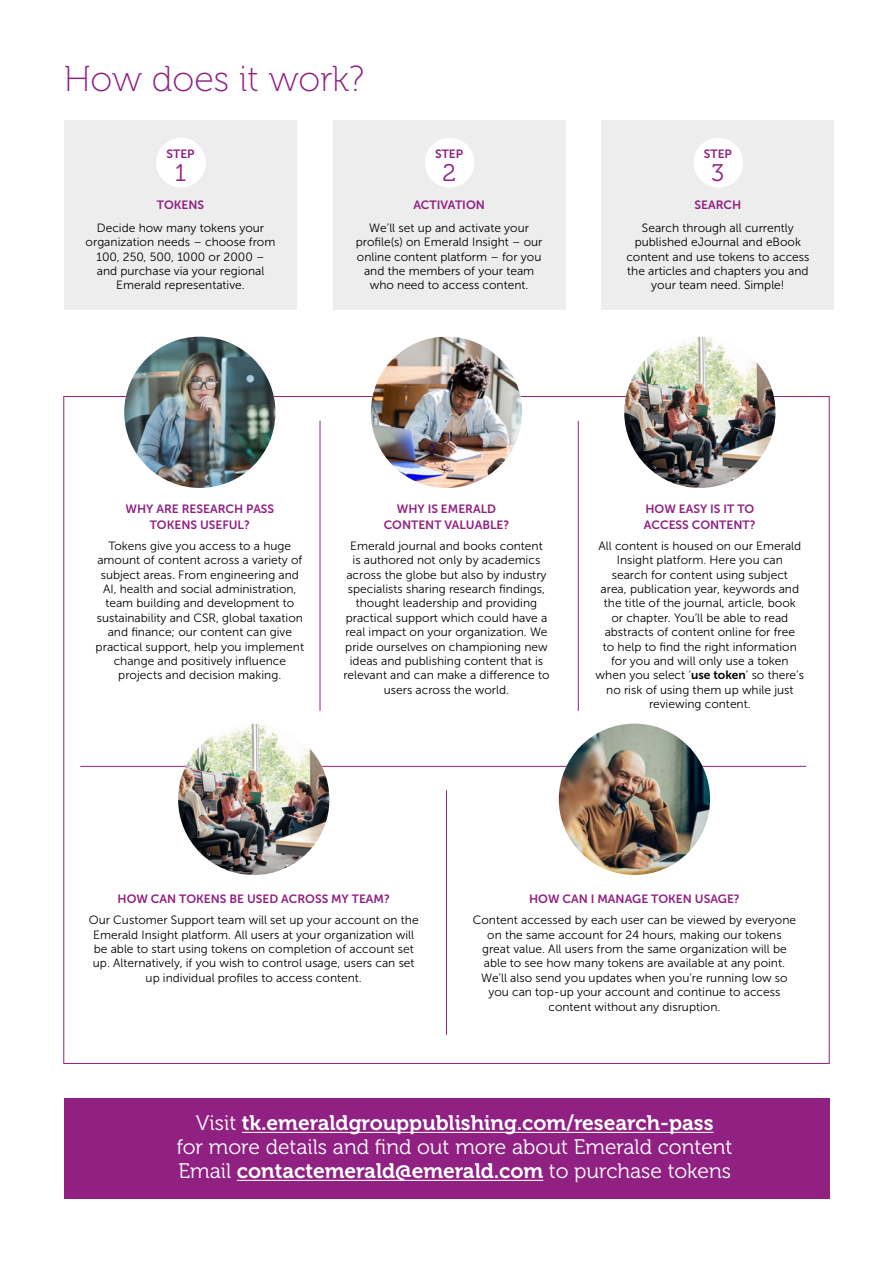
<style>
.page{position:relative;width:893px;height:1263px;background:#fff}
.page>*{position:absolute;margin:0;border:0;box-sizing:border-box;transform-origin:0 0}
.t1{font:36px "Museo 100";color:#902082}
.t2{font:24px "Museo 300";color:#902082}
.t3{font:21px "Museo 700";color:#fff}
.t4{font:21px "Museo 300";color:#fff}
.t5{font:12px/14.4px "Museo Sans 300";color:#000;text-align:center}
.t6{font:12px/16.2px "Museo Sans 700";color:#902082;text-align:center}
.s1{font-family:"Museo Sans 700"}
.s2{font-family:"Museo 300"}
</style>
<div class="page">
<div style="left:63px;top:396px;width:767px;height:668px;background:#fff;border:1px solid #902082"></div>
<div style="left:64px;top:120px;width:233px;height:190px;background:#ededed"></div>
<div style="left:333px;top:120px;width:232px;height:190px;background:#ededed"></div>
<div style="left:602px;top:120px;width:232px;height:190px;background:#ededed"></div>
<div style="left:156px;top:138px;width:50px;height:50px;background:#fff;border-radius:50%"></div>
<div style="left:425px;top:138px;width:49px;height:50px;background:#fff;border-radius:50%"></div>
<div style="left:693px;top:138px;width:50px;height:50px;background:#fff;border-radius:50%"></div>
<img style="left:124px;top:337px;width:151px;height:151px;border-radius:76px">
<img style="left:371px;top:337px;width:151px;height:151px;border-radius:76px">
<img style="left:624px;top:337px;width:151px;height:151px;border-radius:76px">
<hr style="left:320px;top:421px;width:1px;height:290px;background:#902082">
<hr style="left:446px;top:790px;width:1px;height:245px;background:#902082">
<hr style="left:80px;top:766px;width:726px;height:1px;background:#902082">
<hr style="left:578px;top:421px;width:1px;height:290px;background:#902082">
<img style="left:559px;top:724px;width:151px;height:151px">
<div style="left:64px;top:1098px;width:766px;height:101px;background:#902082"></div>
<hr style="left:242px;top:1132px;width:472px;height:1px;background:#fff">
<hr style="left:237px;top:1180px;width:306px;height:1px;background:#fff">
<img style="left:178px;top:724px;width:151px;height:151px;border-radius:76px">
<h1 class="t1" style="left:64px;top:59px;width:302px">How does it work?</h1>
<p class="t6" style="left:166px;top:146px;width:30px">STEP</p>
<h2 class="t2" style="left:175px;top:160px;width:13px">1</h2>
<p class="t6" style="left:157px;top:197px;width:49px">TOKENS</p>
<p class="t6" style="left:435px;top:146px;width:30px">STEP</p>
<h2 class="t2" style="left:442px;top:160px;width:15px">2</h2>
<p class="t6" style="left:413px;top:197px;width:73px">ACTIVATION</p>
<p class="t6" style="left:704px;top:146px;width:30px">STEP</p>
<h2 class="t2" style="left:712px;top:160px;width:14px">3</h2>
<p class="t6" style="left:694px;top:197px;width:48px">SEARCH</p>
<p class="t5" style="left:86px;top:220px;width:191px">Decide how many tokens your organization needs – choose from<br>100, 250, 500, 1000 or 2000 – and purchase via your regional<br>Emerald representative.</p>
<p class="t5" style="left:356px;top:220px;width:188px">We’ll set up and activate your profile(s) on Emerald Insight – our online content platform – for you and the members of your team who need to access content.</p>
<p class="t5" style="left:626px;top:220px;width:185px">Search through all currently published eJournal and eBook content and use tokens to access the articles and chapters you and your team need. Simple!</p>
<p class="t6" style="left:125px;top:501px;width:150px">WHY ARE RESEARCH PASS<br>TOKENS USEFUL?</p>
<p class="t5" style="left:96px;top:539px;width:210px">Tokens give you access to a huge amount of content across a variety of subject areas. From engineering and AI, health and social administration, team building and development to sustainability and CSR, global taxation and finance; our content can give practical support, help you implement change and positively influence projects and decision making.</p>
<p class="t6" style="left:384px;top:501px;width:127px">WHY IS EMERALD<br>CONTENT VALUABLE?</p>
<p class="t5" style="left:343px;top:539px;width:208px">Emerald journal and books content<br>is authored not only by academics across the globe but also by industry specialists sharing research findings, thought leadership and providing practical support which could have a real impact on your organization. We pride ourselves on championing new ideas and publishing content that is relevant and can make a difference to users across the world.</p>
<p class="t6" style="left:644px;top:501px;width:113px;text-align:left">HOW EASY IS IT TO<br>ACCESS CONTENT?</p>
<p class="t5" style="left:596px;top:539px;width:210px">All content is housed on our Emerald Insight platform. Here you can<br>search for content using subject<br>area, publication year, keywords and the title of the journal, article, book<br>or chapter. You’ll be able to read abstracts of content online for free<br>to help to find the right information for you and will only use a token when you select ‘<span class="s1">use token</span>’ so there’s no risk of using them up while just reviewing content.</p>
<p class="t6" style="left:118px;top:891px;width:274px">HOW CAN TOKENS BE USED ACROSS MY TEAM?</p>
<p class="t5" style="left:89px;top:913px;width:331px">Our Customer Support team will set up your account on the Emerald Insight platform. All users at your organization will be able to start using tokens on completion of account set up. Alternatively, if you wish to control usage, users can set up individual profiles to access content.</p>
<p class="t6" style="left:529px;top:891px;width:212px">HOW CAN I MANAGE TOKEN USAGE?</p>
<p class="t5" style="left:473px;top:913px;width:325px">Content accessed by each user can be viewed by everyone on the same account for 24 hours, making our tokens great value. All users from the same organization will be able to see how many tokens are available at any point.<br>We’ll also send you updates when you’re running low so you can top-up your account and continue to access content without any disruption.</p>
<h3 class="t3" style="left:196px;top:1111px;width:519px"><span class="s2">Visit</span> tk.emeraldgrouppublishing.com/research-pass</h3>
<h3 class="t4" style="left:177px;top:1136px;width:557px">for more details and find out more about Emerald content</h3>
<h3 class="t3" style="left:178px;top:1159px;width:554px"><span class="s2">Email</span> contactemerald@emerald.com <span class="s2">to purchase tokens</span></h3>
</div>
